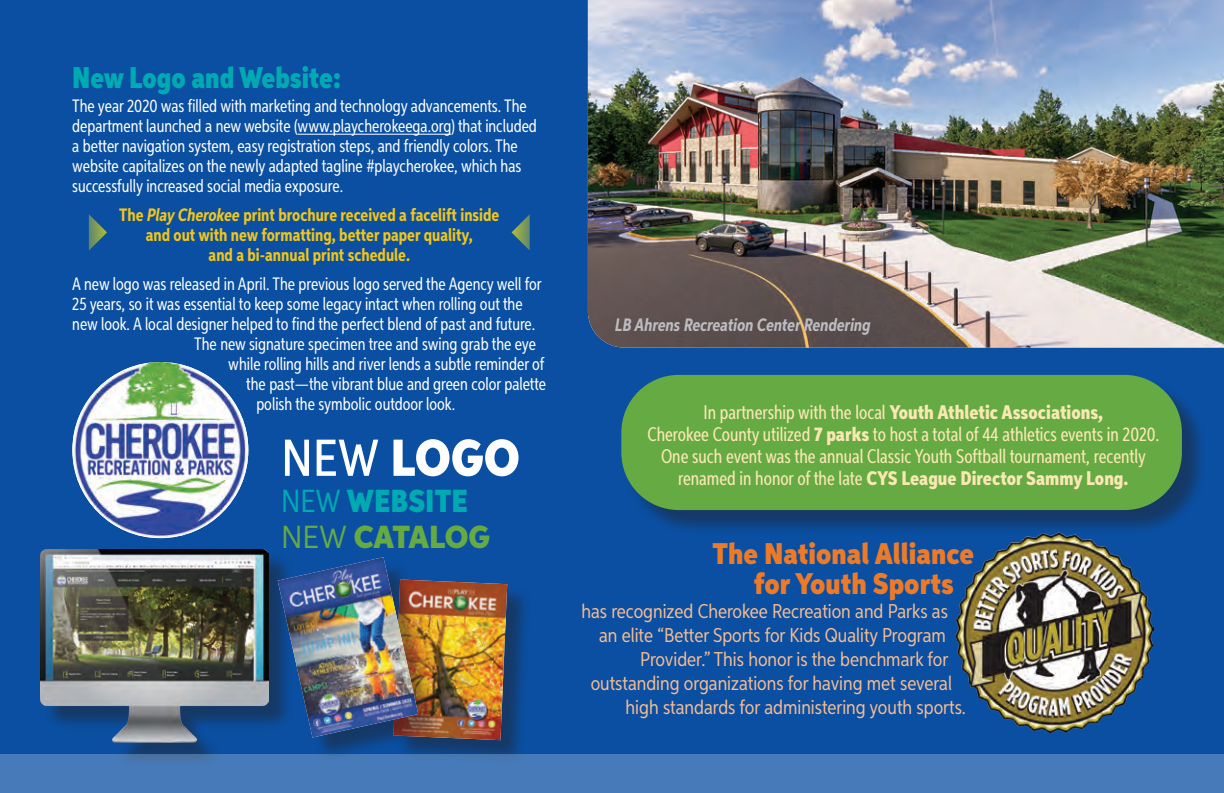
<style>
.page{position:relative;width:1224px;height:793px;background:#0a4fa2}
.page>*{position:absolute;margin:0;border:0;box-sizing:border-box;transform-origin:0 0}
.t1{font:900 52px "Aspira X Nar";color:#fff}
.t2{font:900 32px "Aspira X Nar";color:#00aab2}
.t3{font:900 32px "Aspira Nar";letter-spacing:-.005em;color:#66aa43}
.t4{font:900 30px/30px "Aspira X Nar";color:#ec7a27}
.t5{font:900 30px "Aspira XX Nar";color:#00aab2}
.t6{font:20px "Aspira X Nar";color:#f6bd91}
.t7{font:19.8px/22px "Aspira XXX Nar";color:#f9e8b3;text-align:center;scale:1.11 1}
.t8{font:18px/20px "Aspira XX Nar";color:#fff}
.t9{font:700 18px/20px "Aspira XX Nar";color:#f1c61a;text-align:center}
.t10{font:italic 700 18px "Aspira XX Nar";color:#bcbdc0}
.s1{font-style:italic}
.s2{font-weight:500}
.s3{font-weight:400}
.s4{font-weight:800}
</style>
<div class="page">
<div style="left:43px;top:552px;width:250px;height:215px;background:#231f20;opacity:.45"></div>
<img style="left:41px;top:549px;width:227px;height:194px">
<img style="left:72px;top:362px;width:176px;height:176px;border-radius:88px">
<div style="left:397px;top:583px;width:135px;height:181px;background:#231f20;opacity:.45"></div>
<img style="left:955px;top:535px;width:198px;height:197px">
<div style="left:0;top:753px;width:1224px;height:40px;background:#467ab8"></div>
<hr style="left:298px;top:134px;width:153px;height:1px;background:#fff">
<div style="left:281px;top:561px;width:161px;height:200px;background:#231f20;opacity:.45"></div>
<img style="left:278px;top:561px;width:229px;height:179px">
<img style="left:278px;top:557px;width:140px;height:180px">
<svg style="left:89px;top:214px;width:18px;height:36px"></svg>
<svg style="left:511px;top:214px;width:19px;height:36px"></svg>
<img style="left:588px;top:0;width:636px;height:347px">
<div style="left:624px;top:378px;width:583px;height:157px;background:#231f20;opacity:.45"></div>
<div style="left:621px;top:375px;width:561px;height:135px;background:#66aa43;border-radius:57px"></div>
<p class="t5" style="left:72px;top:59px;width:270px">New Logo and Website:</p>
<p class="t8" style="left:72px;top:96px;width:466px">The year 2020 was filled with marketing and technology advancements. The department launched a new website (www.playcherokeega.org) that included a better navigation system, easy registration steps, and friendly colors. The website capitalizes on the newly adapted tagline #playcherokee, which has successfully increased social media exposure.</p>
<p class="t9" style="left:119px;top:205px;width:382px">The <span class="s1">Play Cherokee</span> print brochure received a facelift inside and out with new formatting, better paper quality,<br>and a bi-annual print schedule.</p>
<p class="t8" style="left:72px;top:274px;width:471px">A new logo was released in April. The previous logo served the Agency well for</p>
<p class="t8" style="left:72px;top:294px;width:452px">25 years, so it was essential to keep some legacy intact when rolling out the</p>
<p class="t8" style="left:72px;top:314px;width:464px">new look. A local designer helped to find the perfect blend of past and future.</p>
<p class="t8" style="left:194px;top:334px;width:343px">The new signature specimen tree and swing grab the eye</p>
<p class="t8" style="left:228px;top:354px;width:318px">while rolling hills and river lends a subtle reminder of</p>
<p class="t8" style="left:246px;top:374px;width:301px">the past—the vibrant blue and green color palette</p>
<p class="t8" style="left:256px;top:394px;width:200px">polish the symbolic outdoor look.</p>
<p class="t1" style="left:281px;top:426px;width:240px"><span class="s2">NEW</span> LOGO</p>
<p class="t2" style="left:281px;top:481px;width:188px"><span class="s3">NEW</span> WEBSITE</p>
<p class="t3" style="left:281px;top:517px;width:211px"><span class="s3">NEW</span> CATALOG</p>
<p class="t10" style="left:615px;top:314px;width:257px">LB Ahrens Recreation Center Rendering</p>
<p class="t7" style="left:647px;top:400px;width:463px">In partnership with the local <span class="s4">Youth Athletic Associations,<br></span>Cherokee County utilized <span class="s4">7 parks</span> to host a total of 44 athletics events in 2020.<br>One such event was the annual Classic Youth Softball tournament, recently renamed in honor of the late <span class="s4">CYS League Director Sammy Long.</span></p>
<p class="t4" style="left:754px;top:539px;width:222px;text-indent:-41px">The National Alliance for Youth Sports</p>
<p class="t6" style="left:581px;top:598px;width:368px">has recognized Cherokee Recreation and Parks as</p>
<p class="t6" style="left:599px;top:622px;width:348px">an elite “Better Sports for Kids Quality Program</p>
<p class="t6" style="left:640px;top:646px;width:310px">Provider.” This honor is the benchmark for</p>
<p class="t6" style="left:591px;top:670px;width:363px">outstanding organizations for having met several</p>
<p class="t6" style="left:626px;top:694px;width:342px">high standards for administering youth sports.</p>
</div>
